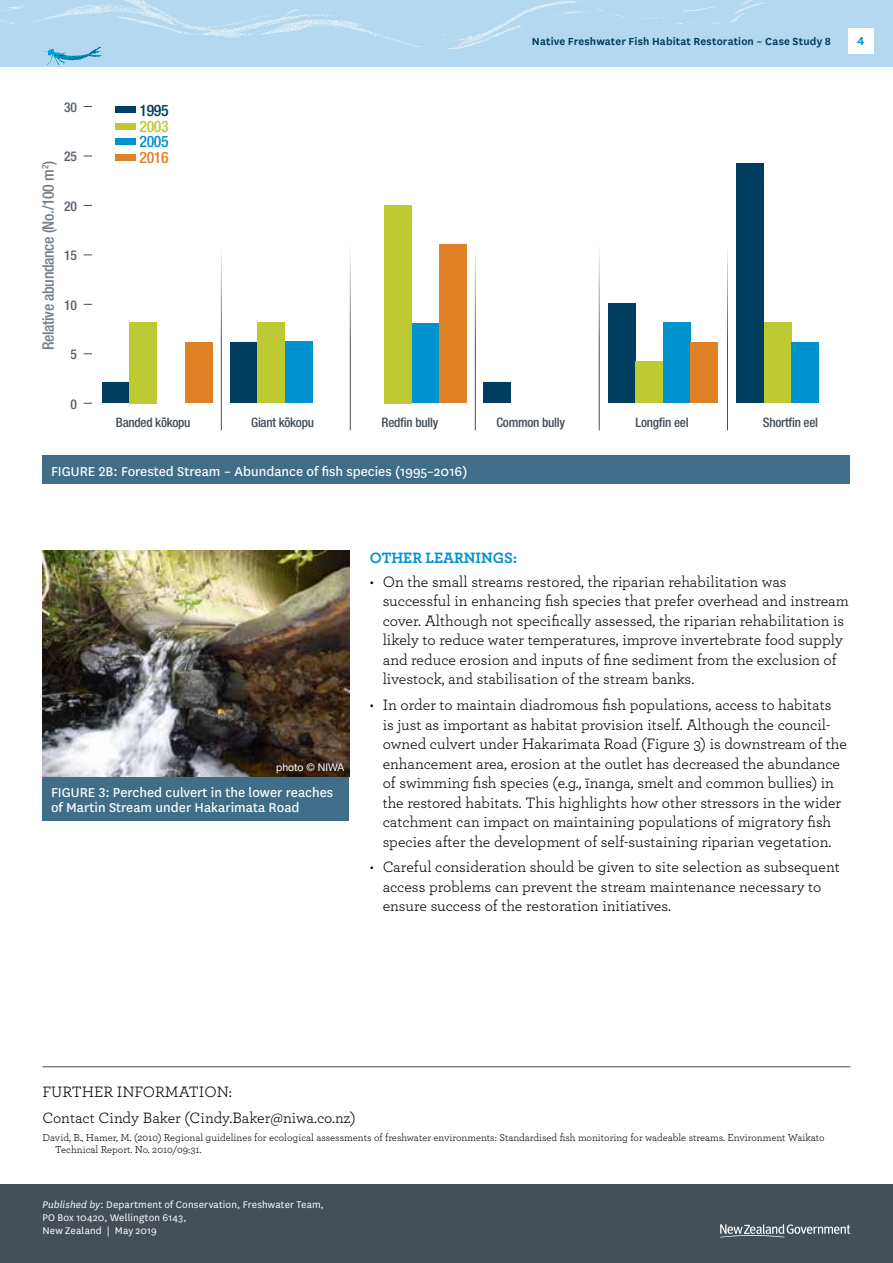
<style>
.page{position:relative;width:893px;height:1263px;background:#fff}
.page>*{position:absolute;margin:0;border:0;box-sizing:border-box;transform-origin:0 0}
.t1{font:15.75px/19.5px "Archer";color:#000}
.t2{font:500 condensed 15.75px "Helvetica Neue LT Std";letter-spacing:-.02em;color:#737e88}
.t3{font:700 15.75px "Archer";color:#0093d0}
.t4{font:500 condensed 15.75px "Helvetica Neue LT Std";color:#003d5f}
.t5{font:500 condensed 15.75px "Helvetica Neue LT Std";color:#beca31}
.t6{font:500 condensed 15.75px "Helvetica Neue LT Std";color:#0093d0}
.t7{font:500 condensed 15.75px "Helvetica Neue LT Std";color:#e08027}
.t8{font:15px/15px "National";color:#fff}
.t9{font:500 condensed 13.5px "Helvetica Neue LT Std";letter-spacing:-.02em;color:#545e69}
.t10{font:600 13.5px "National";color:#0093d0}
.t11{font:500 condensed 13.05px "Helvetica Neue LT Std";letter-spacing:-.02em;color:#444e57}
.t12{font:600 12px "National";letter-spacing:.01em;color:#003d5f}
.t13{font:11.25px/12.8px "National";letter-spacing:.015em;color:#fff}
.t14{font:10.5px/12px "Archer";color:#000}
.t15{font:10.5px "Helvetica Neue";color:#fff}
.s1{font-style:italic}
</style>
<div class="page">
<div style="left:0;top:0;width:893px;height:67px;background:#b4d8ef"></div>
<img style="left:0;top:0;width:864px;height:54px">
<img style="left:43px;top:47px;width:59px;height:20px">
<div style="left:848px;top:28px;width:26px;height:25px;background:#fff"></div>
<div style="left:0;top:1184px;width:893px;height:79px;background:#444e57"></div>
<svg style="left:720px;top:1224px;width:130px;height:13px"></svg>
<hr style="left:43px;top:1066px;width:807px;height:1px;background:#444e57">
<img style="left:43px;top:550px;width:306px;height:227px">
<div style="left:43px;top:777px;width:306px;height:43px;background:#406d87"></div>
<div style="left:43px;top:456px;width:807px;height:28px;background:#406d87"></div>
<div style="left:115px;top:106px;width:21px;height:7px;background:#003d5f"></div>
<div style="left:115px;top:123px;width:21px;height:7px;background:#beca31"></div>
<div style="left:115px;top:138px;width:21px;height:7px;background:#0093d0"></div>
<div style="left:115px;top:154px;width:21px;height:6px;background:#e08027"></div>
<hr style="left:727px;top:234px;width:1px;height:196px;background:#444e57">
<hr style="left:599px;top:234px;width:1px;height:196px;background:#444e57">
<hr style="left:475px;top:234px;width:1px;height:196px;background:#444e57">
<hr style="left:350px;top:234px;width:1px;height:196px;background:#444e57">
<hr style="left:221px;top:234px;width:1px;height:196px;background:#444e57">
<div style="left:102px;top:383px;width:28px;height:20px;background:#003d5f"></div>
<div style="left:130px;top:322px;width:27px;height:81px;background:#beca31"></div>
<div style="left:185px;top:342px;width:27px;height:61px;background:#e08027"></div>
<div style="left:230px;top:342px;width:28px;height:61px;background:#003d5f"></div>
<div style="left:258px;top:322px;width:27px;height:81px;background:#beca31"></div>
<div style="left:285px;top:341px;width:28px;height:62px;background:#0093d0"></div>
<div style="left:384px;top:205px;width:28px;height:198px;background:#beca31"></div>
<div style="left:412px;top:323px;width:27px;height:80px;background:#0093d0"></div>
<div style="left:439px;top:244px;width:28px;height:159px;background:#e08027"></div>
<div style="left:483px;top:383px;width:28px;height:20px;background:#003d5f"></div>
<div style="left:608px;top:303px;width:28px;height:100px;background:#003d5f"></div>
<div style="left:636px;top:361px;width:27px;height:42px;background:#beca31"></div>
<div style="left:663px;top:323px;width:28px;height:80px;background:#0093d0"></div>
<div style="left:691px;top:342px;width:27px;height:61px;background:#e08027"></div>
<div style="left:736px;top:164px;width:28px;height:239px;background:#003d5f"></div>
<div style="left:764px;top:323px;width:27px;height:80px;background:#beca31"></div>
<div style="left:791px;top:342px;width:28px;height:61px;background:#0093d0"></div>
<p class="t2" style="left:39px;top:350px;width:191px;rotate:-90deg">Relative abundance (No./100 m<sup>2</sup>)</p>
<p class="t9" style="left:64px;top:99px;width:14px">30</p>
<p class="t9" style="left:64px;top:148px;width:14px">25</p>
<p class="t9" style="left:64px;top:198px;width:14px">20</p>
<p class="t9" style="left:64px;top:247px;width:14px">15</p>
<p class="t9" style="left:64px;top:297px;width:14px">10</p>
<p class="t9" style="left:70px;top:346px;width:8px">5</p>
<p class="t9" style="left:70px;top:396px;width:8px">0</p>
<p class="t4" style="left:139px;top:101px;width:31px">1995</p>
<p class="t5" style="left:139px;top:117px;width:31px">2003</p>
<p class="t6" style="left:139px;top:132px;width:31px">2005</p>
<p class="t7" style="left:139px;top:148px;width:31px">2016</p>
<p class="t12" style="left:532px;top:33px;width:301px">Native Freshwater Fish Habitat Restoration – Case Study 8</p>
<p class="t11" style="left:116px;top:414px;width:76px">Banded ko-kopu</p>
<p class="t11" style="left:251px;top:414px;width:64px">Giant ko-kopu</p>
<p class="t11" style="left:382px;top:414px;width:58px">Redfin bully</p>
<p class="t11" style="left:496px;top:414px;width:70px">Common bully</p>
<p class="t11" style="left:636px;top:414px;width:55px">Longfin eel</p>
<p class="t11" style="left:763px;top:414px;width:57px">Shortfin eel</p>
<p class="t8" style="left:51px;top:463px;width:418px">FIGURE 2B: Forested Stream – Abundance of fish species (1995–2016)</p>
<p class="t10" style="left:857px;top:31px;width:9px">4</p>
<p class="t15" style="left:276px;top:760px;width:70px">photo © NIWA</p>
<p class="t8" style="left:51px;top:784px;width:284px">FIGURE 3: Perched culvert in the lower reaches of Martin Stream under Hakarimata Road</p>
<p class="t3" style="left:370px;top:545px;width:149px">OTHER LEARNINGS:</p>
<p class="t1" style="left:383px;top:571px;width:468px;text-indent:-13px">• On the small streams restored, the riparian rehabilitation was successful in enhancing fish species that prefer overhead and instream cover. Although not specifically assessed, the riparian rehabilitation is likely to reduce water temperatures, improve invertebrate food supply and reduce erosion and inputs of fine sediment from the exclusion of livestock, and stabilisation of the stream banks.</p>
<p class="t1" style="left:383px;top:694px;width:466px;text-indent:-13px">• In order to maintain diadromous fish populations, access to habitats<br>is just as important as habitat provision itself. Although the council&shy;owned culvert under Hakarimata Road (Figure 3) is downstream of the enhancement area, erosion at the outlet has decreased the abundance of swimming fish species (e.g., īnanga, smelt and common bullies) in the restored habitats. This highlights how other stressors in the wider catchment can impact on maintaining populations of migratory fish species after the development of self-sustaining riparian vegetation.</p>
<p class="t1" style="left:383px;top:857px;width:459px;text-indent:-13px">• Careful consideration should be given to site selection as subsequent access problems can prevent the stream maintenance necessary to ensure success of the restoration initiatives.</p>
<p class="t1" style="left:43px;top:1078px;width:315px;line-height:26px">FURTHER INFORMATION:<br>Contact Cindy Baker (Cindy.Baker@niwa.co.nz)</p>
<p class="t14" style="left:55px;top:1131px;width:771px;text-indent:-13px">David, B., Hamer, M. (2010) Regional guidelines for ecological assessments of freshwater environments: Standardised fish monitoring for wadeable streams. Environment Waikato<br>Technical Report. No. 2010/09:31.</p>
<p class="t13" style="left:43px;top:1198px;width:283px"><span class="s1">Published by</span>: Department of Conservation, Freshwater Team,<br>PO Box 10420, Wellington 6143,<br>New Zealand | May 2019</p>
</div>
